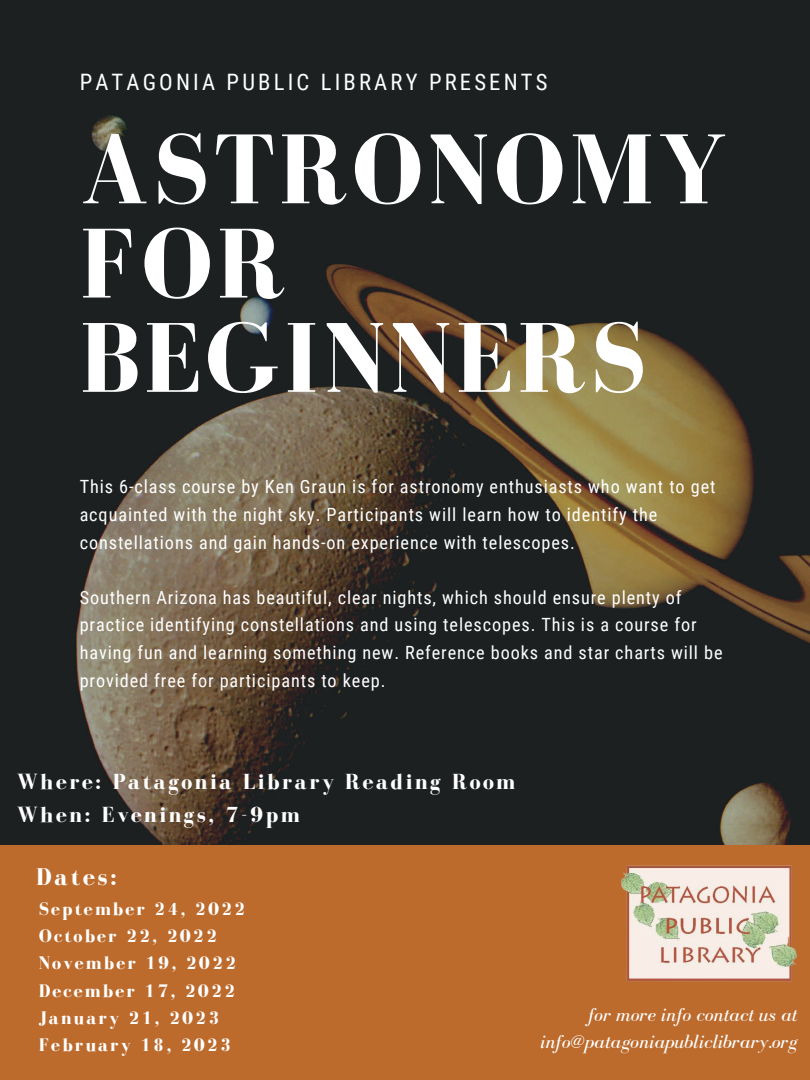
<style>
.page{position:relative;width:810px;height:1080px;background:#fff}
.page>*{position:absolute;margin:0;border:0;box-sizing:border-box;transform-origin:0 0}
.t1{font:700 101.88px/94.3px "Bodoni FLF";letter-spacing:.04em;color:#fff}
.t2{font:700 24.94px "Bodoni FLF";letter-spacing:.11em;color:#fff}
.t3{font:22.62px "Roboto Condensed";letter-spacing:.14em;color:#fff}
.t4{font:700 22.44px/32.8px "Bodoni FLF";letter-spacing:.11em;color:#fff}
.t5{font:italic 19.69px/27.2px "Bodoni FLF";color:#fff;text-align:right}
.t6{font:700 18.69px/27.2px "Bodoni FLF";letter-spacing:.11em;color:#fff}
.t7{font:18.25px/27.6px "Roboto Condensed";letter-spacing:.05em;color:#fff}
</style>
<div class="page">
<img style="left:0;top:0;width:810px;height:846px">
<div style="left:0;top:846px;width:810px;height:234px;background:#bc6b2d"></div>
<img style="left:622px;top:865px;width:175px;height:117px">
<p class="t3" style="left:80px;top:69px;width:469px">PATAGONIA PUBLIC LIBRARY PRESENTS</p>
<h1 class="t1" style="left:80px;top:122px;width:648px">ASTRONOMY<br>FOR<br>BEGINNERS</h1>
<p class="t7" style="left:80px;top:473px;width:637px">This 6-class course by Ken Graun is for astronomy enthusiasts who want to get acquainted with the night sky. Participants will learn how to identify the constellations and gain hands-on experience with telescopes.</p>
<p class="t7" style="left:80px;top:584px;width:644px">Southern Arizona has beautiful, clear nights, which should ensure plenty of practice identifying constellations and using telescopes. This is a course for having fun and learning something new. Reference books and star charts will be provided free for participants to keep.</p>
<p class="t4" style="left:17px;top:765px;width:500px">Where: Patagonia Library Reading Room<br>When: Evenings, 7-9pm</p>
<h2 class="t2" style="left:36px;top:863px;width:82px">Dates:</h2>
<p class="t6" style="left:39px;top:895px;width:208px">September 24, 2022<br>October 22, 2022<br>November 19, 2022<br>December 17, 2022<br>January 21, 2023<br>February 18, 2023</p>
<p class="t5" style="left:540px;top:1000px;width:259px">for more info contact us at info@patagoniapubliclibrary.org</p>
</div>
